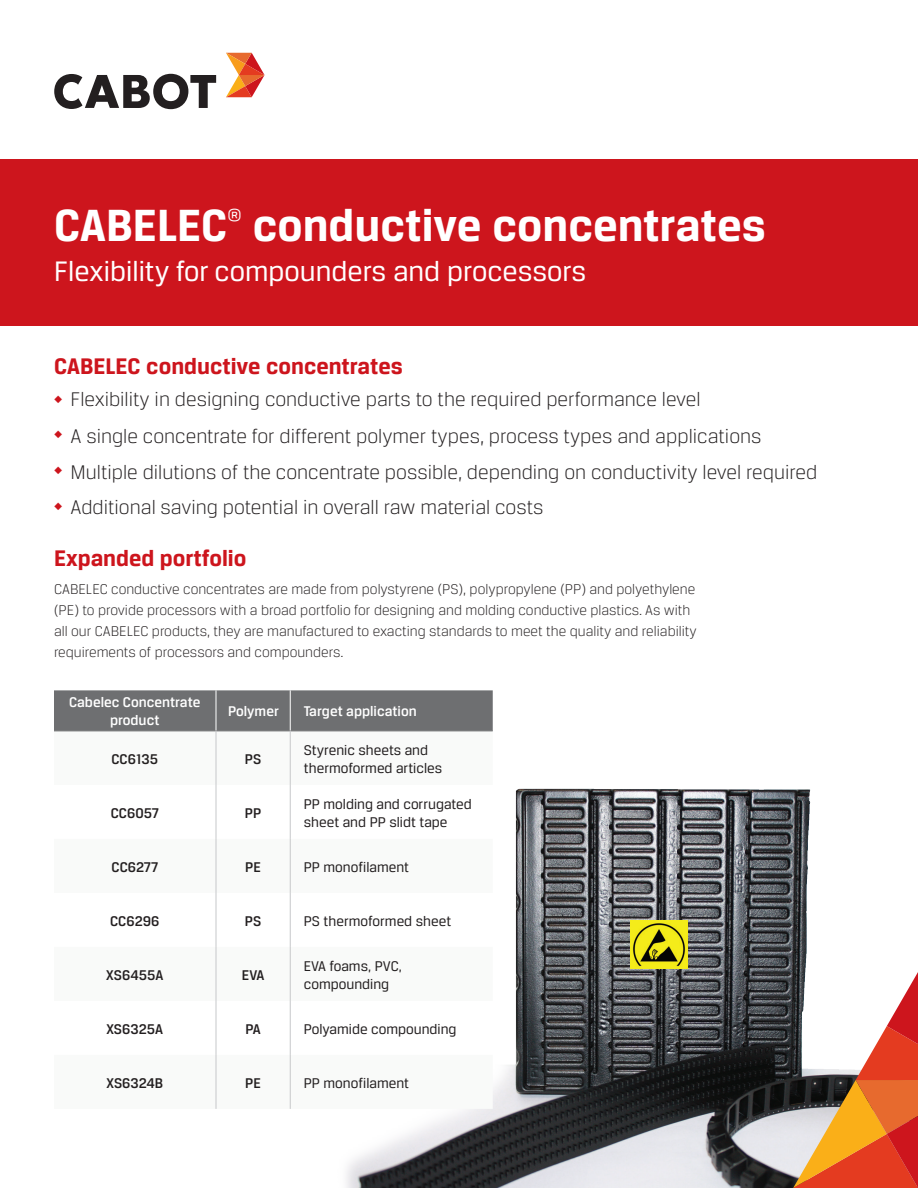
<style>
.page{position:relative;width:918px;height:1188px;background:#fff}
.page>*{position:absolute;margin:0;border:0;box-sizing:border-box;transform-origin:0 0}
.t1{font:700 48px "Breuer Text";color:#fff}
.t2{font:30px "Breuer Text";color:#fff}
.t3{font:700 24px "Breuer Text";color:#cd151d}
.Bodycopy{font:300 21px "Breuer Text";color:#231f20}
.t4{font:18.3px "Breuer Text";color:#fff}
.t5{font:300 15px/21px "Breuer Text";color:#231f20}
.t6{font:15px/18px "Breuer Text";color:#231f20}
.t7{font:500 15px "Breuer Text";color:#231f20}
.t8{font:500 15px/18px "Breuer Text";color:#fff;text-align:center}
.s1{color:#cd151d}
</style>
<div class="page">
<img style="left:346px;top:788px;width:465px;height:400px">
<img style="left:631px;top:921px;width:57px;height:48px">
<div style="left:0;top:160px;width:918px;height:166px;background:#cd151d"></div>
<svg style="left:226px;top:53px;width:39px;height:44px"></svg>
<svg style="left:54px;top:74px;width:162px;height:35px"></svg>
<svg style="left:793px;top:972px;width:125px;height:216px"></svg>
<div style="left:54px;top:690px;width:439px;height:41px;background:#6e6f71"></div>
<svg style="left:215px;top:732px;width:278px;height:377px"></svg>
<hr style="left:54px;top:731px;width:162px;height:1px;background:#6e6f71">
<hr style="left:216px;top:731px;width:74px;height:1px;background:#6e6f71">
<hr style="left:290px;top:731px;width:203px;height:1px;background:#6e6f71">
<hr style="left:216px;top:690px;width:1px;height:41px;background:#fff">
<hr style="left:290px;top:690px;width:1px;height:41px;background:#fff">
<hr style="left:216px;top:731px;width:1px;height:54px;background:#c7c8ca">
<hr style="left:290px;top:731px;width:1px;height:54px;background:#c7c8ca">
<hr style="left:216px;top:785px;width:1px;height:54px;background:#c7c8ca">
<hr style="left:290px;top:785px;width:1px;height:54px;background:#c7c8ca">
<hr style="left:216px;top:839px;width:1px;height:54px;background:#c7c8ca">
<hr style="left:290px;top:839px;width:1px;height:54px;background:#c7c8ca">
<hr style="left:216px;top:893px;width:1px;height:54px;background:#c7c8ca">
<hr style="left:290px;top:893px;width:1px;height:54px;background:#c7c8ca">
<hr style="left:216px;top:947px;width:1px;height:54px;background:#c7c8ca">
<hr style="left:290px;top:947px;width:1px;height:54px;background:#c7c8ca">
<hr style="left:216px;top:1001px;width:1px;height:54px;background:#c7c8ca">
<hr style="left:290px;top:1001px;width:1px;height:54px;background:#c7c8ca">
<hr style="left:216px;top:1055px;width:1px;height:54px;background:#c7c8ca">
<hr style="left:290px;top:1055px;width:1px;height:54px;background:#c7c8ca">
<p class="t1" style="left:54px;top:198px;width:175px">CABELEC</p>
<p class="t4" style="left:228px;top:205px;width:16px">®</p>
<p class="t1" style="left:253px;top:198px;width:515px">conductive concentrates</p>
<p class="t2" style="left:54px;top:255px;width:534px">Flexibility for compounders and processors</p>
<p class="t3" style="left:54px;top:353px;width:350px">CABELEC conductive concentrates</p>
<p class="Bodycopy" style="left:54px;top:387px;width:648px"><span class="s1">◆</span> Flexibility in designing conductive parts to the required performance level</p>
<p class="Bodycopy" style="left:54px;top:425px;width:709px"><sup>◆</sup> A single concentrate for different polymer types, process types and applications</p>
<p class="Bodycopy" style="left:54px;top:460px;width:765px"><sup>◆</sup> Multiple dilutions of the concentrate possible, depending on conductivity level required</p>
<p class="Bodycopy" style="left:54px;top:496px;width:491px"><sup>◆</sup> Additional saving potential in overall raw material costs</p>
<p class="t3" style="left:54px;top:544px;width:194px">Expanded portfolio</p>
<p class="t5" style="left:54px;top:578px;width:644px">CABELEC conductive concentrates are made from polystyrene (PS), polypropylene (PP) and polyethylene (PE) to provide processors with a broad portfolio for designing and molding conductive plastics. As with all our CABELEC products, they are manufactured to exacting standards to meet the quality and reliability requirements of processors and compounders.</p>
<p class="t8" style="left:69px;top:693px;width:133px">Cabelec Concentrate product</p>
<p class="t8" style="left:228px;top:702px;width:52px">Polymer</p>
<p class="t8" style="left:304px;top:702px;width:114px">Target application</p>
<p class="t7" style="left:111px;top:750px;width:48px">CC6135</p>
<p class="t7" style="left:245px;top:750px;width:18px">PS</p>
<p class="t6" style="left:304px;top:740px;width:140px">Styrenic sheets and thermoformed articles</p>
<p class="t7" style="left:111px;top:804px;width:50px">CC6057</p>
<p class="t7" style="left:245px;top:804px;width:18px">PP</p>
<p class="t6" style="left:304px;top:794px;width:170px">PP molding and corrugated sheet and PP slidt tape</p>
<p class="t7" style="left:112px;top:858px;width:48px">CC6277</p>
<p class="t7" style="left:245px;top:858px;width:17px">PE</p>
<p class="t6" style="left:304px;top:857px;width:107px">PP monofilament</p>
<p class="t7" style="left:110px;top:912px;width:51px">CC6296</p>
<p class="t7" style="left:245px;top:912px;width:18px">PS</p>
<p class="t6" style="left:304px;top:911px;width:149px">PS thermoformed sheet</p>
<p class="t7" style="left:106px;top:966px;width:59px">XS6455A</p>
<p class="t7" style="left:242px;top:966px;width:24px">EVA</p>
<p class="t6" style="left:304px;top:956px;width:100px">EVA foams, PVC, compounding</p>
<p class="t7" style="left:106px;top:1020px;width:58px">XS6325A</p>
<p class="t7" style="left:245px;top:1020px;width:17px">PA</p>
<p class="t6" style="left:304px;top:1019px;width:154px">Polyamide compounding</p>
<p class="t7" style="left:106px;top:1074px;width:58px">XS6324B</p>
<p class="t7" style="left:245px;top:1074px;width:17px">PE</p>
<p class="t6" style="left:304px;top:1073px;width:107px">PP monofilament</p>
</div>
